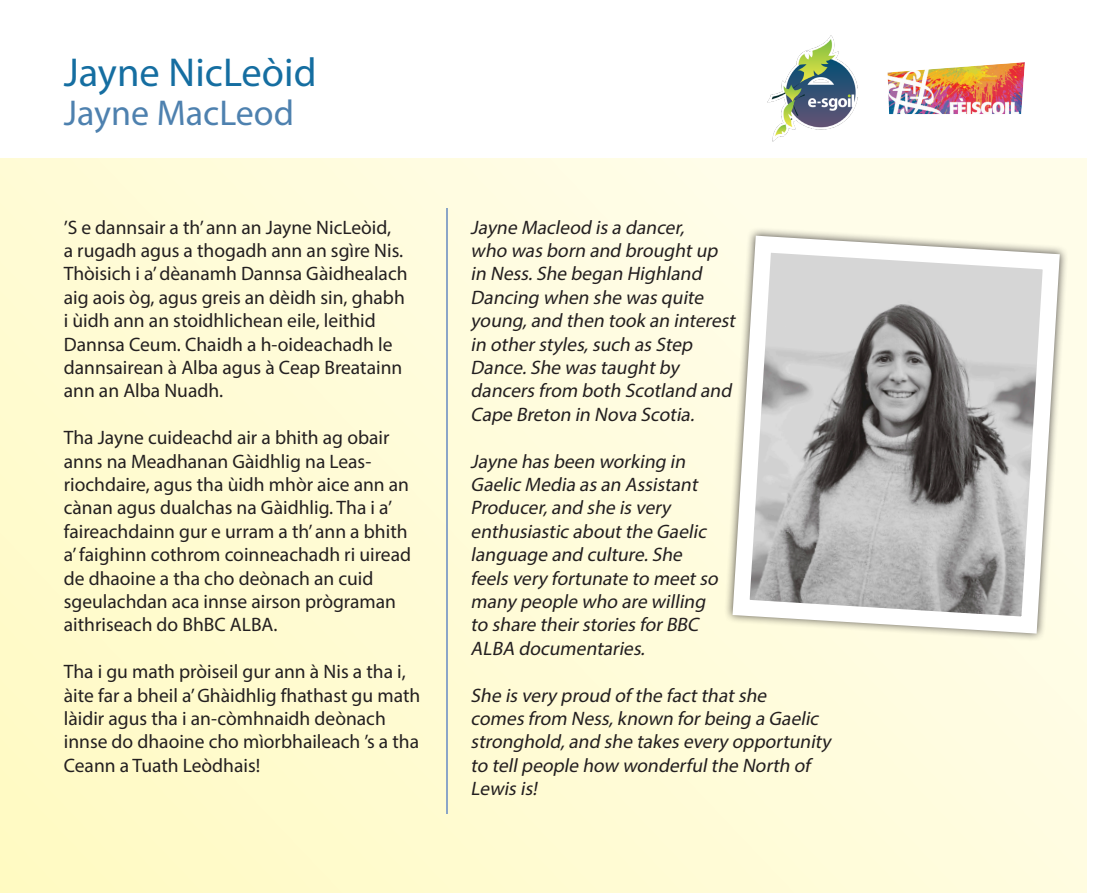
<style>
.page{position:relative;width:1093px;height:893px;background:#fff}
.page>*{position:absolute;margin:0;border:0;box-sizing:border-box;transform-origin:0 0}
.t1{font:40.5px "Myriad Pro";color:#156ea1}
.t2{font:36px "Myriad Pro";color:#4e81af}
.t3{font:19.5px/23.4px "Myriad Pro";color:#231f20}
.t4{font:italic 19.5px/23.4px "Myriad Pro";letter-spacing:-.005em;color:#231f20}
</style>
<div class="page">
<div style="left:0;top:158px;width:1086px;height:735px;background:linear-gradient(to right,#fffbcd,#fffde5)"></div>
<svg style="left:724px;top:227px;width:344px;height:415px;background:#c4c3bf"></svg>
<hr style="left:446px;top:208px;width:1px;height:606px;background:#8ba5c7">
<img style="left:767px;top:35px;width:90px;height:106px">
<img style="left:887px;top:62px;width:138px;height:52px">
<p class="t1" style="left:64px;top:48px;width:254px">Jayne NicLeòid</p>
<p class="t2" style="left:64px;top:91px;width:232px">Jayne MacLeod</p>
<p class="t3" style="left:64px;top:215px;width:345px">’S e dannsair a th’ ann an Jayne NicLeòid,<br>a rugadh agus a thogadh ann an sgìre Nis.<br>Thòisich i a’ dèanamh Dannsa Gàidhealach aig aois òg, agus greis an dèidh sin, ghabh i ùidh ann an stoidhlichean eile, leithid Dannsa Ceum. Chaidh a h-oideachadh le dannsairean à Alba agus à Ceap Breatainn ann an Alba Nuadh.</p>
<p class="t3" style="left:64px;top:426px;width:349px">Tha Jayne cuideachd air a bhith ag obair anns na Meadhanan Gàidhlig na Leas&shy;riochdaire, agus tha ùidh mhòr aice ann an cànan agus dualchas na Gàidhlig. Tha i a’ faireachdainn gur e urram a th’ ann a bhith a’ faighinn cothrom coinneachadh ri uiread de dhaoine a tha cho deònach an cuid sgeulachdan aca innse airson prògraman aithriseach do BhBC ALBA.</p>
<p class="t3" style="left:64px;top:660px;width:358px">Tha i gu math pròiseil gur ann à Nis a tha i, àite far a bheil a’ Ghàidhlig fhathast gu math làidir agus tha i an-còmhnaidh deònach innse do dhaoine cho mìorbhaileach ’s a tha Ceann a Tuath Leòdhais!</p>
<p class="t4" style="left:471px;top:215px;width:270px">Jayne Macleod is a dancer,<br>who was born and broughtup in Ness.She began Highland<br>Dancing when she was quite young,and then took an interest in otherstyles,such as Step<br>Dance.She was taughtby dancers from both Scotland and<br>Cape Breton in Nova Scotia.</p>
<p class="t4" style="left:471px;top:449px;width:253px">Jayne has been working in<br>Gaelic Media as an Assistant<br>Producer,and she is very enthusiastic aboutthe Gaelic language and culture.She feels very fortunate to meetso many people who are willing to share theirstories forBBC<br>ALBA documentaries.</p>
<p class="t4" style="left:471px;top:683px;width:366px">She is very proud of the factthatshe<br>comes from Ness,known forbeing a Gaelic stronghold,and she takes every opportunity to tellpeople how wonderfulthe North of Lewis is!</p>
</div>
